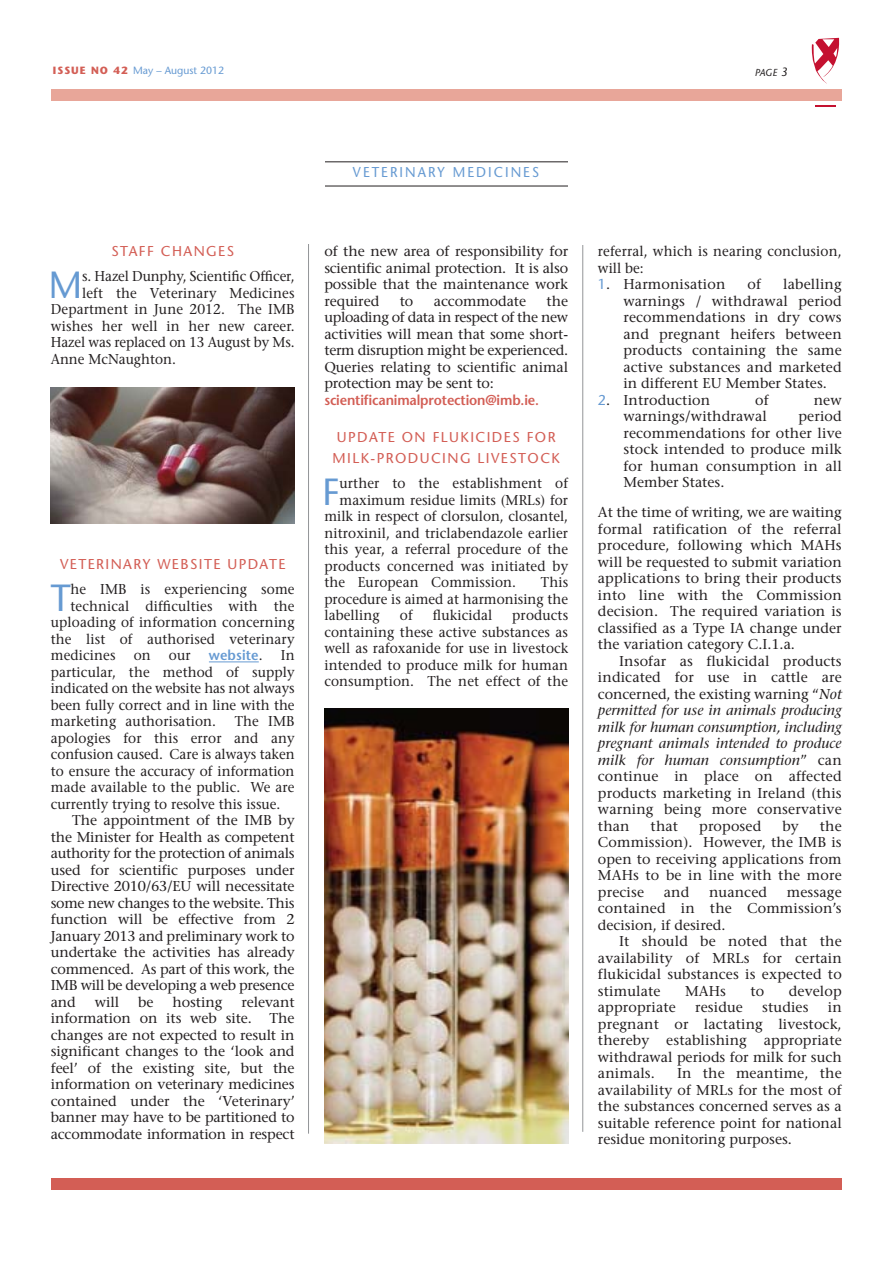
<style>
.page{position:relative;width:893px;height:1263px;background:#fff}
.page>*{position:absolute;margin:0;border:0;box-sizing:border-box;transform-origin:0 0}
.t1{font:37.8px "Stone Sans";color:#669ad2;scale:.95 1}
.t2{font:14.25px/16.5px "Stone Serif";letter-spacing:.01em;color:#231f20;text-align:justify}
.t3{font:14.25px/16.5px "Stone Serif";letter-spacing:.01em;color:#231f20;text-align:justify;scale:.95 1}
.t4{font:14.25px/21px "Stone Sans";letter-spacing:.1em;color:#d35e55}
.t5{font:14.25px "Stone Serif";letter-spacing:-.01em;color:#231f20;scale:.95 1}
.t6{font:600 14.25px "Stone Sans";letter-spacing:-.01em;color:#d35e55;scale:.95 1}
.t7{font:14.25px "Stone Sans";letter-spacing:.15em;color:#669ad2;scale:.95 1}
.t8{font:600 14.25px "Stone Sans";letter-spacing:.01em;color:#669ad2;scale:.95 1}
.t9{font:10.5px "Stone Sans";color:#669ad2}
.t10{font:italic 10.2px "Stone Sans";color:#231f20}
.s1{font-weight:700;color:#d35e55}
.s2{font-size:12px}
.s3{font-family:"Stone Serif";font-weight:400;color:#231f20}
.s4{font-family:"Stone Sans";color:#669ad2}
.s5{font-style:italic}
</style>
<div class="page">
<div style="left:51px;top:89px;width:791px;height:12px;background:#e8a699"></div>
<div style="left:51px;top:1178px;width:791px;height:12px;background:#d35e55"></div>
<hr style="left:582px;top:186px;width:1px;height:946px;background:#939598">
<hr style="left:308px;top:189px;width:1px;height:945px;background:#939598">
<svg style="left:811px;top:38px;width:29px;height:45px"></svg>
<hr style="left:815px;top:105px;width:21px;height:2px;background:#c41130">
<hr style="left:209px;top:661px;width:50px;height:1px;background:#669ad2">
<div style="left:25px;top:131px;width:299px;height:113px;background:#fff"></div>
<div style="left:568px;top:130px;width:289px;height:115px;background:#fff"></div>
<img style="left:324px;top:709px;width:244px;height:434px">
<img style="left:51px;top:388px;width:244px;height:136px">
<p class="t9" style="left:53px;top:66px;width:173px"><span class="s1">ISSUE NO 42</span> May – August 2012</p>
<p class="t10" style="left:755px;top:68px;width:34px">PAGE <span class="s2">3</span></p>
<p class="t4" style="left:111px;top:242px;width:124px">STAFF CHANGES</p>
<h1 class="t1" style="left:49px;top:270px;width:37px">M</h1>
<p class="t5" style="left:82px;top:271px;width:225px">s. Hazel Dunphy, Scientific Officer,</p>
<p class="t3" style="left:82px;top:286px;width:225px">left the Veterinary Medicines</p>
<p class="t3" style="left:51px;top:302px;width:258px">Department in June 2012. The IMB</p>
<p class="t3" style="left:51px;top:319px;width:258px">wishes her well in her new career.</p>
<p class="t5" style="left:51px;top:337px;width:258px">Hazel was replaced on 13 August by Ms.</p>
<p class="t3" style="left:51px;top:352px;width:133px">Anne McNaughton.</p>
<p class="t4" style="left:60px;top:555px;width:227px">VETERINARY WEBSITE UPDATE</p>
<h1 class="t1" style="left:51px;top:583px;width:23px">T</h1>
<p class="t3" style="left:71px;top:582px;width:237px">he IMB is experiencing some</p>
<p class="t3" style="left:71px;top:599px;width:237px">technical difficulties with the</p>
<p class="t3" style="left:51px;top:615px;width:258px">uploading of information concerning</p>
<p class="t3" style="left:51px;top:632px;width:258px">the list of authorised veterinary</p>
<p class="t3" style="left:51px;top:648px;width:70px">medicines</p>
<p class="t3" style="left:134px;top:648px;width:19px">on</p>
<p class="t3" style="left:169px;top:648px;width:24px">our</p>
<p class="t8" style="left:209px;top:650px;width:58px">website<span class="s3">.</span></p>
<p class="t3" style="left:51px;top:648px;width:258px;text-indent:230px">In particular, the method of supply indicated on the website has not always been fully correct and in line with the marketing authorisation.</p>
<p class="t3" style="left:51px;top:714px;width:258px;text-indent:184px">The IMB apologies for this error and any confusion caused. Care is always taken to ensure the accuracy of information made available to the public. We are currently trying to resolve this issue.</p>
<p class="t2" style="left:51px;top:813px;width:245px;text-indent:21px">The appointment of the IMB by the Minister for Health as competent authority for the protection of animals used for scientific purposes under Directive 2010/63/EU will necessitate some new changes to the website. This function will be effective from 2<br>January 2013 and preliminary work to undertake the activities has already commenced. As part of this work, the IMB will be developing a web presence and</p>
<p class="t2" style="left:51px;top:995px;width:245px;text-indent:191px">relevant information on its web site. The changes are not expected to result in significant changes to the ‘look and feel’ of the existing site, but the information on veterinary medicines contained under the ‘Veterinary’ banner may have to be partitioned to accommodate information in respect</p>
<p class="t2" style="left:95px;top:995px;width:26px">will</p>
<p class="t2" style="left:138px;top:995px;width:17px">be</p>
<p class="t2" style="left:172px;top:995px;width:51px">hosting</p>
<p class="t7" style="left:353px;top:167px;width:197px">VETERINARY MEDICINES</p>
<p class="t2" style="left:324px;top:244px;width:245px">of the new area of responsibility for scientific animal protection. It is also possible that the maintenance work required</p>
<p class="t2" style="left:324px;top:294px;width:245px;text-indent:222px">the uploading of data in respect of the new activities will mean that some short&shy;term disruption might be experienced.<br>Queries relating to scientific animal protection may be sent to:</p>
<p class="t6" style="left:324px;top:394px;width:227px">scientificanimalprotection@imb.ie.</p>
<p class="t4" style="left:333px;top:428px;width:229px">UPDATE ON FLUKICIDES FOR<br>MILK-PRODUCING LIVESTOCK</p>
<h1 class="t1" style="left:322px;top:477px;width:20px">F</h1>
<p class="t3" style="left:340px;top:476px;width:242px">urther to the establishment of</p>
<p class="t2" style="left:400px;top:294px;width:15px">to</p>
<p class="t2" style="left:434px;top:294px;width:94px">accommodate</p>
<p class="t3" style="left:340px;top:493px;width:242px">maximum residue limits (MRLs) for</p>
<p class="t3" style="left:324px;top:509px;width:258px">milk in respect of clorsulon, closantel,</p>
<p class="t3" style="left:324px;top:526px;width:258px">nitroxinil, and triclabendazole earlier</p>
<p class="t3" style="left:324px;top:542px;width:258px">this year, a referral procedure of the</p>
<p class="t3" style="left:324px;top:559px;width:258px">products concerned was initiated by</p>
<p class="t3" style="left:324px;top:575px;width:203px">the European Commission.</p>
<p class="t3" style="left:324px;top:575px;width:258px;text-indent:217px">This procedure is aimed at harmonising the labelling</p>
<p class="t3" style="left:400px;top:608px;width:15px">of</p>
<p class="t3" style="left:433px;top:608px;width:64px">flukicidal</p>
<p class="t3" style="left:324px;top:608px;width:258px;text-indent:188px">products containing these active substances as well as rafoxanide for use in livestock intended to produce milk for human consumption. The net effect of the</p>
<p class="t3" style="left:598px;top:244px;width:258px">referral, which is nearing conclusion, will be:</p>
<p class="t2" style="left:598px;top:277px;width:129px"><span class="s4">1</span>. Harmonisation</p>
<p class="t2" style="left:748px;top:277px;width:15px">of</p>
<p class="t2" style="left:623px;top:277px;width:220px;text-indent:160px">labelling warnings / withdrawal period recommendations in dry cows and pregnant heifers between products containing the same active substances and marketed in different EU Member States.</p>
<p class="t2" style="left:598px;top:393px;width:114px"><span class="s4">2</span>. Introduction</p>
<p class="t2" style="left:755px;top:393px;width:15px">of</p>
<p class="t2" style="left:814px;top:393px;width:30px">new</p>
<p class="t2" style="left:623px;top:409px;width:145px">warnings/withdrawal</p>
<p class="t2" style="left:623px;top:409px;width:220px;text-indent:175px">period recommendations for other live stock intended to produce milk for human consumption in all Member States.</p>
<p class="t2" style="left:598px;top:505px;width:245px">At the time of writing, we are waiting formal ratification of the referral procedure, following which MAHs will be requested to submit variation applications to bring their products into line with the Commission decision. The required variation is classified as a Type IA change under the variation category C.I.1.a.</p>
<p class="t2" style="left:598px;top:654px;width:245px;text-indent:21px">Insofar as flukicidal products indicated for use in cattle are concerned, the existing warning “<span class="s5">Not permitted for use in animals producing milk for human consumption, including pregnant animals intended to produce milk for human consumption</span>” can continue in place on affected products marketing in Ireland (this warning being more conservative than</p>
<p class="t2" style="left:598px;top:819px;width:245px;text-indent:222px">the Commission). However, the IMB is open to receiving applications from MAHs to be in line with the more precise</p>
<p class="t2" style="left:651px;top:819px;width:29px">that</p>
<p class="t2" style="left:699px;top:819px;width:64px">proposed</p>
<p class="t2" style="left:782px;top:819px;width:18px">by</p>
<p class="t2" style="left:664px;top:885px;width:27px">and</p>
<p class="t2" style="left:709px;top:885px;width:60px">nuanced</p>
<p class="t2" style="left:598px;top:885px;width:245px;text-indent:189px">message contained in the Commission’s decision, if desired.</p>
<p class="t2" style="left:598px;top:934px;width:245px;text-indent:21px">It should be noted that the availability of MRLs for certain flukicidal substances is expected to stimulate</p>
<p class="t2" style="left:685px;top:984px;width:43px">MAHs</p>
<p class="t2" style="left:750px;top:984px;width:15px">to</p>
<p class="t2" style="left:789px;top:984px;width:54px">develop</p>
<p class="t2" style="left:598px;top:1000px;width:79px">appropriate</p>
<p class="t2" style="left:695px;top:1000px;width:49px">residue</p>
<p class="t2" style="left:762px;top:1000px;width:48px">studies</p>
<p class="t2" style="left:598px;top:1000px;width:245px;text-indent:230px">in pregnant or lactating livestock, thereby establishing appropriate withdrawal periods for milk for such animals.</p>
<p class="t2" style="left:598px;top:1066px;width:245px;text-indent:79px">In the meantime, the availability of MRLs for the most of the substances concerned serves as a suitable reference point for national residue monitoring purposes.</p>
</div>
